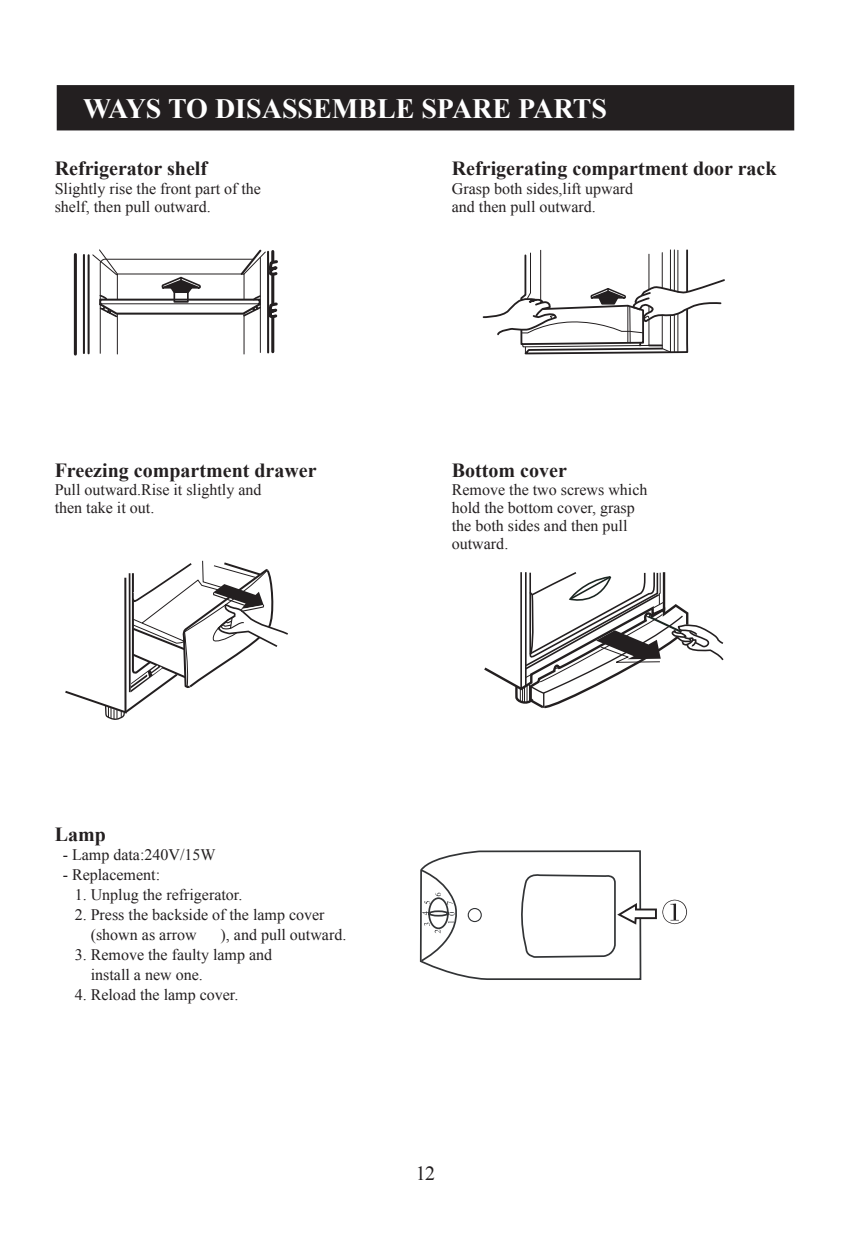
<style>
.page{position:relative;width:851px;height:1248px;background:#fff}
.page>*{position:absolute;margin:0;border:0;box-sizing:border-box;transform-origin:0 0}
.t1{font:700 28px "Times New Roman";color:#fff}
.t2{font:700 20px "Times New Roman";color:#231f20}
.t3{font:20px "Times New Roman";color:#231f20}
.t4{font:16px/18px "Times New Roman";color:#231f20}
</style>
<div class="page">
<div style="left:57px;top:85px;width:737px;height:45px;background:#231f20"></div>
<svg style="left:73px;top:249px;width:205px;height:107px"></svg>
<svg style="left:482px;top:249px;width:243px;height:105px"></svg>
<svg style="left:419px;top:850px;width:237px;height:130px"></svg>
<svg style="left:662px;top:899px;width:25px;height:25px"></svg>
<svg style="left:65px;top:560px;width:223px;height:160px"></svg>
<svg style="left:484px;top:572px;width:240px;height:137px"></svg>
<h1 class="t1" style="left:83px;top:89px;width:525px">WAYS TO DISASSEMBLE SPARE PARTS</h1>
<p class="t2" style="left:55px;top:155px;width:154px">Refrigerator shelf</p>
<p class="t4" style="left:55px;top:179px;width:208px">Slightly rise the front part of the shelf, then pull outward.</p>
<p class="t2" style="left:55px;top:456px;width:263px">Freezing compartment drawer</p>
<p class="t4" style="left:55px;top:480px;width:208px">Pull outward.Rise it slightly and then take it out.</p>
<p class="t2" style="left:452px;top:155px;width:326px">Refrigerating compartment door rack</p>
<p class="t4" style="left:452px;top:179px;width:183px">Grasp both sides,lift upward and then pull outward.</p>
<p class="t2" style="left:452px;top:456px;width:116px">Bottom cover</p>
<p class="t4" style="left:452px;top:480px;width:197px">Remove the two screws which hold the bottom cover, grasp the both sides and then pull outward.</p>
<p class="t2" style="left:55px;top:820px;width:53px">Lamp</p>
<p class="t4" style="left:63px;top:845px;width:154px">- Lamp data:240V/15W</p>
<p class="t4" style="left:63px;top:865px;width:99px">- Replacement:</p>
<p class="t4" style="left:75px;top:885px;width:169px">1. Unplug the refrigerator.</p>
<p class="t4" style="left:91px;top:904px;width:235px;line-height:20px;text-indent:-16px">2. Press the backside of the lamp cover (shown as arrow</p>
<p class="t4" style="left:220px;top:925px;width:127px">), and pull outward.</p>
<p class="t4" style="left:91px;top:944px;width:183px;line-height:20px;text-indent:-16px">3. Remove the faulty lamp and install a new one.</p>
<p class="t4" style="left:75px;top:985px;width:165px">4. Reload the lamp cover.</p>
<p class="t3" style="left:416px;top:1159px;width:21px">12</p>
</div>
